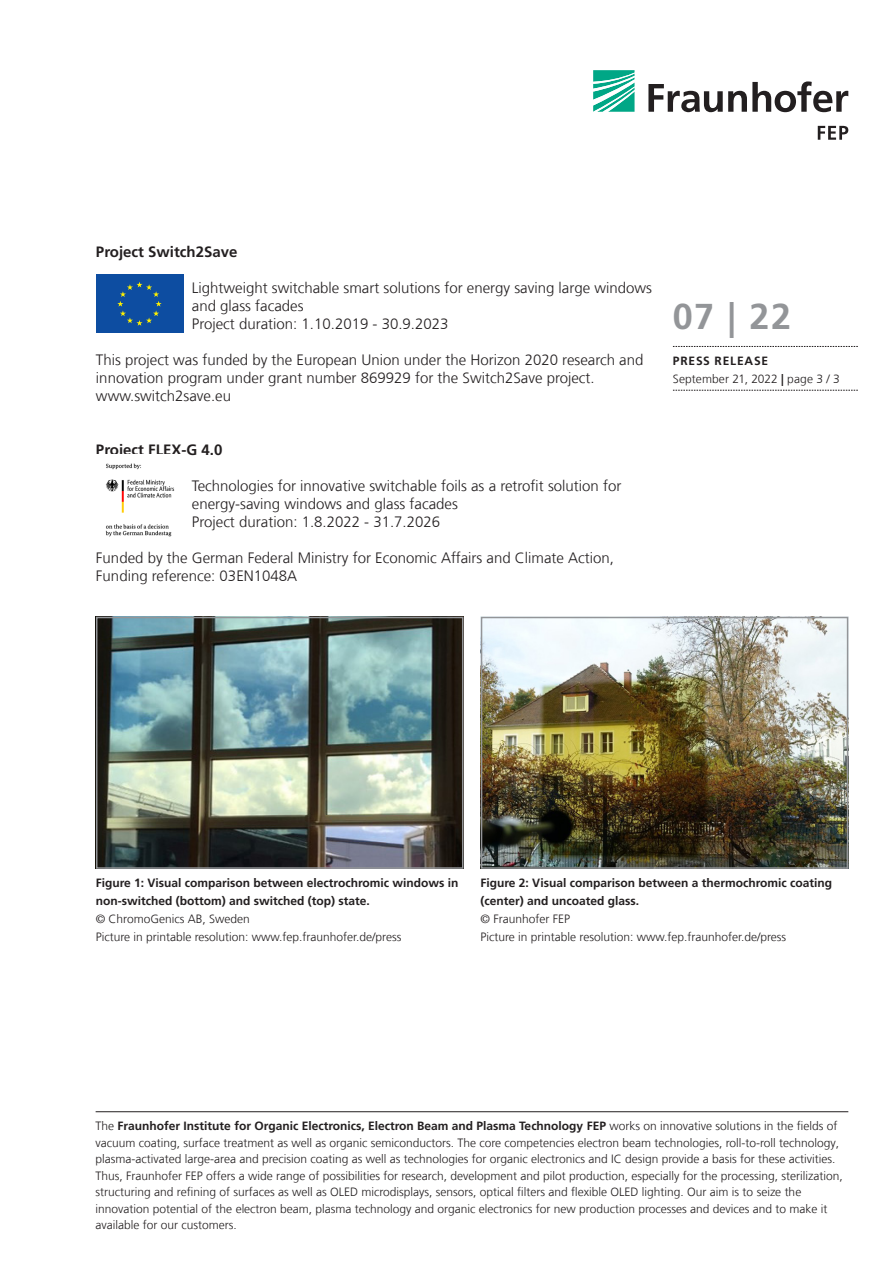
<style>
.page{position:relative;width:893px;height:1263px;background:#fff}
.page>*{position:absolute;margin:0;border:0;box-sizing:border-box;transform-origin:0 0}
.t1{font:700 36px "Frutiger LT Com";color:#939598}
._07___Fließtext___45{font:300 15px/18px "Frutiger LT Com";color:#231f20}
._05___Zwischenuebers{font:700 15px "Frutiger LT Com";color:#231f20}
._09___Fußzeile___45{font:300 12px/16.5px "Frutiger LT Com";color:#231f20}
._06___Bildtext___65{font:700 12px/18px "Frutiger LT Com";color:#231f20}
._06___Bildtext___65-2{font:300 12px "Frutiger LT Com";color:#231f20}
.s1{font-weight:700}
</style>
<div class="page">
<svg style="left:593px;top:70px;width:41px;height:42px"></svg>
<svg style="left:648px;top:81px;width:200px;height:31px"></svg>
<svg style="left:818px;top:126px;width:30px;height:14px"></svg>
<svg style="left:673px;top:346px;width:185px;height:1px"></svg>
<svg style="left:673px;top:390px;width:185px;height:1px"></svg>
<img style="left:99px;top:620px;width:361px;height:246px">
<div style="left:96px;top:617px;width:367px;height:252px;border:2px solid #939598"></div>
<img style="left:484px;top:620px;width:361px;height:246px">
<div style="left:481px;top:617px;width:367px;height:252px;border:2px solid #939598"></div>
<hr style="left:96px;top:1111px;width:752px;height:1px;background:#231f20">
<div style="left:96px;top:275px;width:87px;height:58px;background:#0d4da1"></div>
<svg style="left:117px;top:282px;width:45px;height:44px"></svg>
<img style="left:105px;top:463px;width:70px;height:74px">
<p class="_05___Zwischenuebers" style="left:96px;top:243px;width:143px">Project Switch2Save</p>
<p class="_07___Fließtext___45" style="left:192px;top:279px;width:462px">Lightweight switchable smart solutions for energy saving large windows and glass facades</p>
<p class="_07___Fließtext___45" style="left:192px;top:315px;width:258px">Project duration: 1.10.2019 - 30.9.2023</p>
<p class="_07___Fließtext___45" style="left:96px;top:351px;width:549px">This project was funded by the European Union under the Horizon 2020 research and innovation program under grant number 869929 for the Switch2Save project.</p>
<p class="_07___Fließtext___45" style="left:96px;top:387px;width:137px">www.switch2save.eu</p>
<p class="_05___Zwischenuebers" style="left:96px;top:441px;width:128px">Project FLEX-G 4.0</p>
<p class="_07___Fließtext___45" style="left:192px;top:477px;width:431px">Technologies for innovative switchable foils as a retrofit solution for energy-saving windows and glass facades</p>
<p class="_07___Fließtext___45" style="left:192px;top:513px;width:250px">Project duration: 1.8.2022 - 31.7.2026</p>
<p class="_07___Fließtext___45" style="left:96px;top:549px;width:520px">Funded by the German Federal Ministry for Economic Affairs and Climate Action,<br>Funding reference: 03EN1048A</p>
<h1 class="t1" style="left:673px;top:295px;width:120px">07 | 22</h1>
<p class="_09___Fußzeile___45" style="left:673px;top:352px;width:168px;line-height:18px"><span class="s1">PRESS RELEASE<br></span>September 21, 2022 <span class="s1">|</span> page 3 / 3</p>
<p class="_06___Bildtext___65" style="left:96px;top:874px;width:364px">Figure 1: Visual comparison between electrochromic windows in non-switched (bottom) and switched (top) state.</p>
<p class="_06___Bildtext___65-2" style="left:96px;top:912px;width:156px">© ChromoGenics AB, Sweden</p>
<p class="_06___Bildtext___65-2" style="left:96px;top:930px;width:307px">Picture in printable resolution: www.fep.fraunhofer.de/press</p>
<p class="_06___Bildtext___65" style="left:480px;top:874px;width:353px">Figure 2: Visual comparison between a thermochromic coating (center) and uncoated glass.</p>
<p class="_06___Bildtext___65-2" style="left:480px;top:912px;width:91px">© Fraunhofer FEP</p>
<p class="_06___Bildtext___65-2" style="left:480px;top:930px;width:307px">Picture in printable resolution: www.fep.fraunhofer.de/press</p>
<p class="_09___Fußzeile___45" style="left:96px;top:1118px;width:749px">The <span class="s1">Fraunhofer Institute for Organic Electronics, Electron Beam and Plasma Technology FEP</span> works on innovative solutions in the fields of vacuum coating, surface treatment as well as organic semiconductors. The core competencies electron beam technologies, roll-to-roll technology, plasma-activated large-area and precision coating as well as technologies for organic electronics and IC design provide a basis for these activities.<br>Thus, Fraunhofer FEP offers a wide range of possibilities for research, development and pilot production, especially for the processing, sterilization, structuring and refining of surfaces as well as OLED microdisplays, sensors, optical filters and flexible OLED lighting. Our aim is to seize the innovation potential of the electron beam, plasma technology and organic electronics for new production processes and devices and to make it available for our customers.</p>
</div>
